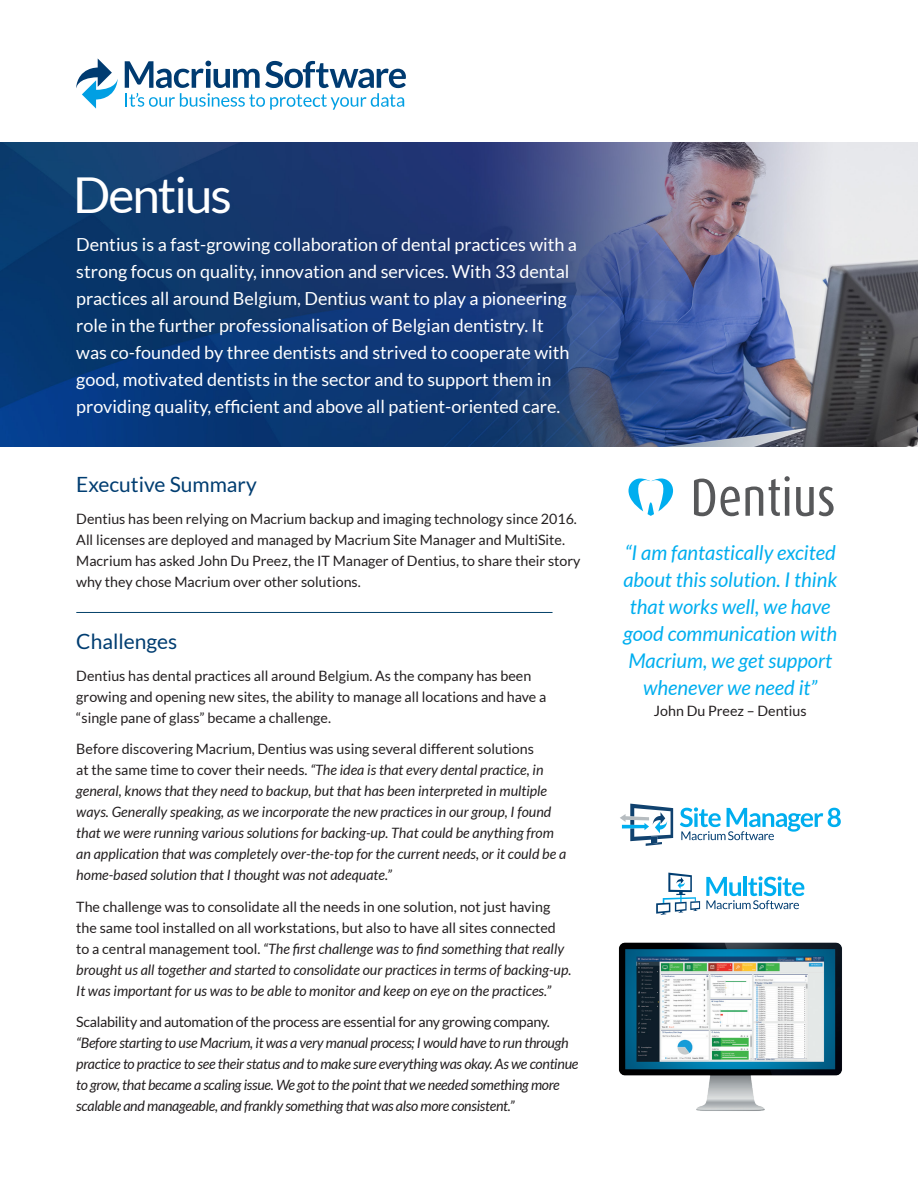
<style>
.page{position:relative;width:918px;height:1188px;background:#fff}
.page>*{position:absolute;margin:0;border:0;box-sizing:border-box;transform-origin:0 0}
.t1{font:49.5px "Lato";letter-spacing:-.04em;color:#fff}
.t2{font:21px "Lato";color:#003d71}
.t3{font:italic 20.25px/27px "Lato";color:#00aeef;text-align:center}
.t4{font:18px/27px "Lato";color:#fff}
.t5{font:italic 14.25px/21px "Lato";color:#231f20}
.t6{font:14.25px/21px "Lato";color:#231f20}
.t7{font:italic 14.25px/21px "Lato";letter-spacing:-.02em;color:#231f20}
.s1{font-style:normal}
</style>
<div class="page">
<img style="left:0;top:143px;width:918px;height:304px">
<svg style="left:125px;top:61px;width:281px;height:49px"></svg>
<svg style="left:76px;top:58px;width:42px;height:51px"></svg>
<hr style="left:76px;top:612px;width:477px;height:1px;background:#05426a">
<svg style="left:694px;top:479px;width:21px;height:37px"></svg>
<svg style="left:721px;top:487px;width:42px;height:29px"></svg>
<svg style="left:769px;top:476px;width:21px;height:40px"></svg>
<svg style="left:796px;top:487px;width:38px;height:29px"></svg>
<svg style="left:628px;top:478px;width:45px;height:38px"></svg>
<svg style="left:680px;top:807px;width:161px;height:33px"></svg>
<svg style="left:620px;top:804px;width:53px;height:42px"></svg>
<svg style="left:706px;top:876px;width:98px;height:33px"></svg>
<svg style="left:656px;top:873px;width:44px;height:42px"></svg>
<img style="left:618px;top:942px;width:224px;height:169px">
<p class="t1" style="left:73px;top:167px;width:160px">Dentius</p>
<p class="t4" style="left:76px;top:230px;width:502px">Dentius is a fast-growing collaboration of dental practices with a strong focus on quality, innovation and services. With 33 dental practices all around Belgium, Dentius want to play a pioneering role in the further professionalisation of Belgian dentistry. It was co-founded by three dentists and strived to cooperate with good, motivated dentists in the sector and to support them in providing quality, efficient and above all patient-oriented care.</p>
<p class="t2" style="left:76px;top:473px;width:182px">Executive Summary</p>
<p class="t6" style="left:76px;top:508px;width:506px">Dentius has been relying on Macrium backup and imaging technology since 2016.<br>All licenses are deployed and managed by Macrium Site Manager and MultiSite.<br>Macrium has asked John Du Preez, the IT Manager of Dentius, to share their story why they chose Macrium over other solutions.</p>
<p class="t2" style="left:76px;top:630px;width:102px">Challenges</p>
<p class="t6" style="left:76px;top:665px;width:472px">Dentius has dental practices all around Belgium. As the company has been growing and opening new sites, the ability to manage all locations and have a “single pane of glass” became a challenge.</p>
<p class="t5" style="left:76px;top:739px;width:491px"><span class="s1">Before discovering Macrium, Dentius was using several different solutions<br>at the same time to cover their needs.</span> “The idea is that every dental practice, in general, knows that they need to backup, but that has been interpreted in multiple ways. Generally speaking, as we incorporate the new practices in our group, I found that we were running various solutions for backing-up. That could be anything from an application that was completely over-the-top for the current needs, or it could be a home-based solution that I thought was not adequate.”</p>
<p class="t5" style="left:76px;top:897px;width:497px"><span class="s1">The challenge was to consolidate all the needs in one solution, not just having the same tool installed on all workstations, but also to have all sites connected to a central management tool.</span> “The first challenge was to find something that really brought us all together and started to consolidate our practices in terms of backing-up.<br>It was important for us was to be able to monitor and keep on eye on the practices.”</p>
<p class="t7" style="left:76px;top:1012px;width:504px"><span class="s1">Scalability and automation of the process are essential for any growing company. </span>“Before starting to use Macrium, it was a very manual process; I would have to run through practice to practice to see their status and to make sure everything was okay. As we continue to grow, that became a scaling issue. We got to the point that we needed something more scalable and manageable, and frankly something that was also more consistent.”</p>
<p class="t3" style="left:623px;top:540px;width:215px">“I am fantastically excited about this solution. I think that works well, we have good communication with<br>Macrium, we get support whenever we need it”</p>
<p class="t6" style="left:654px;top:700px;width:154px">John Du Preez – Dentius</p>
</div>
